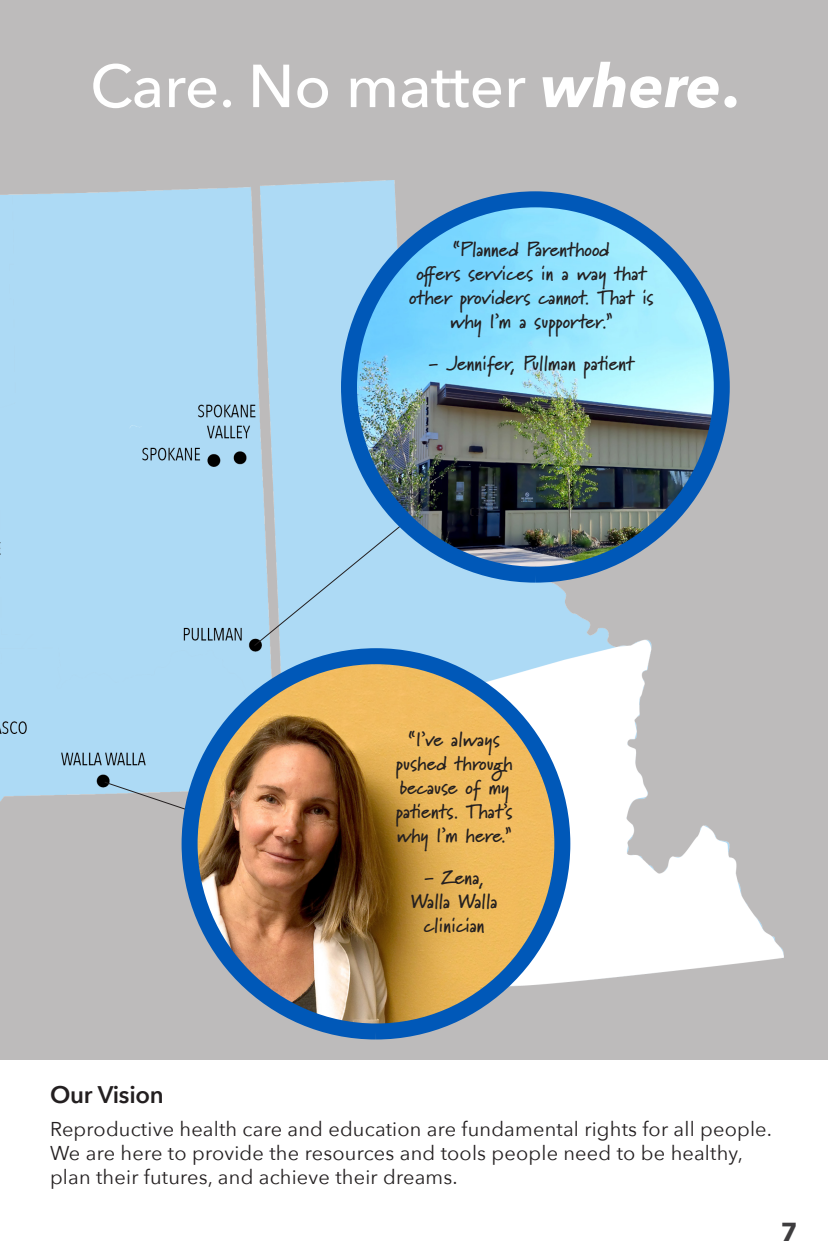
<style>
.page{position:relative;width:828px;height:1260px;background:#fff}
.page>*{position:absolute;margin:0;border:0;box-sizing:border-box;transform-origin:0 0}
.t1{font:500 60px "Avenir Next";color:#fff}
.t2{font:700 26px "Avenir Next";color:#3e3d3f}
.t3{font:600 24px "Avenir Next";letter-spacing:-.01em;color:#231f20}
.t4{font:700 20px/24px "Marydale";color:#231f20;text-align:center}
.t5{font:20px/24px "Avenir Next";letter-spacing:.01em;color:#231f20}
.s1{font-weight:700;font-style:italic}
.s2{font-weight:700}
</style>
<div class="page">
<div style="left:0;top:0;width:828px;height:1059px;background:#bdbbbb"></div>
<img style="left:0;top:180px;width:783px;height:803px">
<svg style="left:253px;top:460px;width:228px;height:187px;background:#add6ef"></svg>
<svg style="left:103px;top:781px;width:87px;height:71px"></svg>
<img style="left:190px;top:656px;width:372px;height:373px">
<div style="left:182px;top:648px;width:388px;height:392px;border:16px solid #0058b8;border-radius:50%"></div>
<img style="left:349px;top:199px;width:373px;height:376px">
<div style="left:341px;top:191px;width:389px;height:392px;border:16px solid #0058b8;border-radius:50%"></div>
<p class="t1" style="left:90px;top:35px;width:651px">Care. No matter <span class="s1">where</span><span class="s2">.</span></p>
<p class="t4" style="left:453px;top:237px;width:158px">“Planned Parenthood</p>
<p class="t4" style="left:409px;top:261px;width:246px">offers services in a way that other providers cannot. That is why I’m a supporter.”</p>
<p class="t4" style="left:429px;top:351px;width:207px">- Jennifer, Pullman patient</p>
<p class="t4" style="left:396px;top:727px;width:118px">“I’ve always pushed through because of my patients. That’s why I’m here.”</p>
<p class="t4" style="left:424px;top:865px;width:62px">- Zena,</p>
<p class="t4" style="left:411px;top:889px;width:88px">Walla Walla clinician</p>
<p class="t3" style="left:50px;top:1074px;width:115px">Our Vision</p>
<p class="t5" style="left:50px;top:1116px;width:724px">Reproductive health care and education are fundamental rights for all people.<br>We are here to provide the resources and tools people need to be healthy, plan their futures, and achieve their dreams.</p>
<p class="t2" style="left:781px;top:1209px;width:18px">7</p>
</div>
